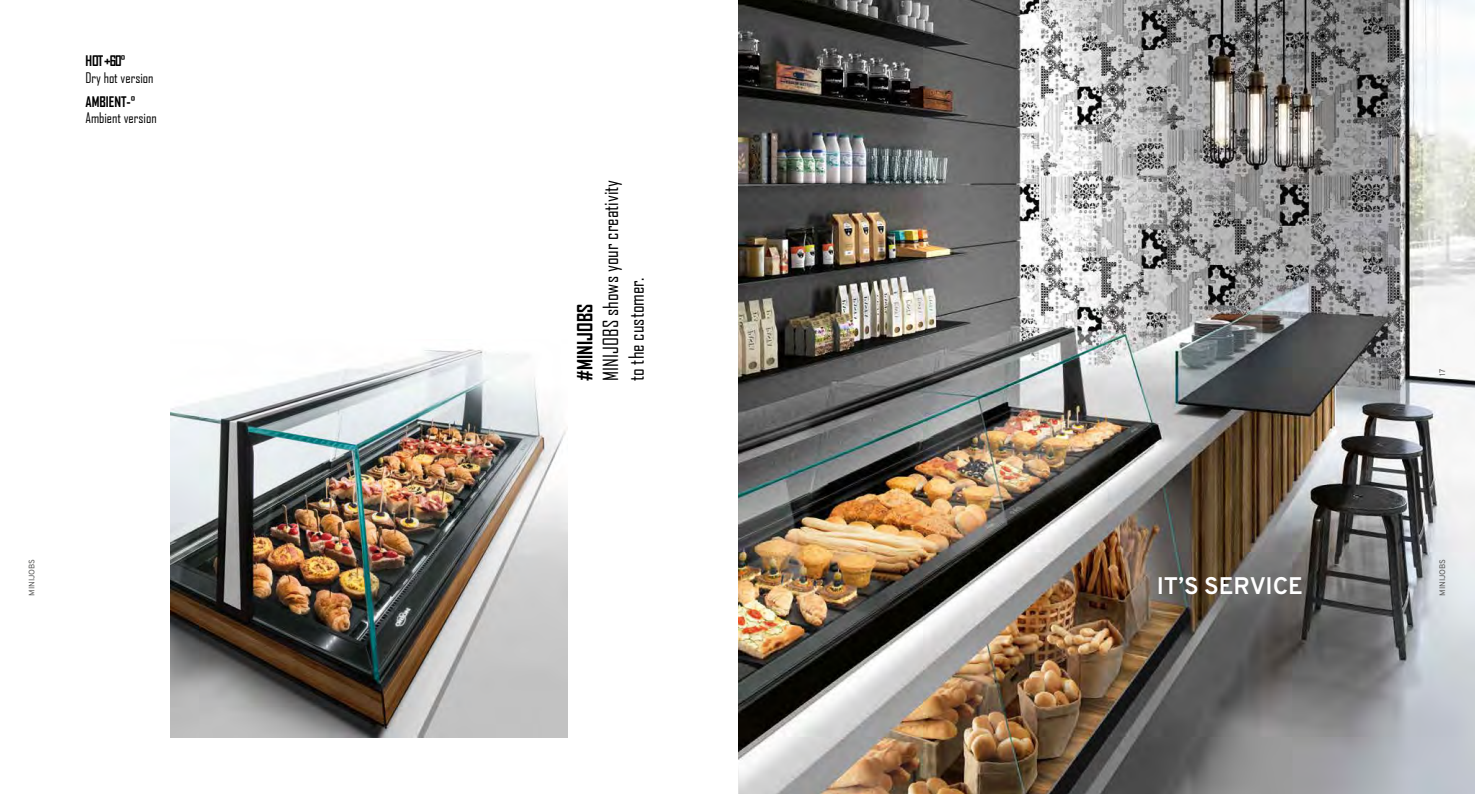
<style>
.page{position:relative;width:1475px;height:794px;background:#fff}
.page>*{position:absolute;margin:0;border:0;box-sizing:border-box;transform-origin:0 0}
.t1{font:700 24px "Overpass";color:#fff}
.t2{font:20px/25.6px "Agency FB";color:#000}
.t3{font:700 20px "Agency FB";letter-spacing:.005em;color:#000}
.t4{font:14px "Agency FB";color:#000}
.t5{font:700 14px "Agency FB";color:#000}
.t6{font:8px "Overpass";letter-spacing:-.01em;color:#575756}
</style>
<div class="page">
<img style="left:738px;top:0;width:736px;height:794px">
<img style="left:170px;top:349px;width:397px;height:388px">
<p class="t5" style="left:85px;top:52px;width:41px">HOT +60°</p>
<p class="t4" style="left:85px;top:69px;width:70px">Dry hot version</p>
<p class="t5" style="left:85px;top:93px;width:52px">AMBIENT-°</p>
<p class="t4" style="left:85px;top:110px;width:73px">Ambient version</p>
<p class="t3" style="left:572px;top:381px;width:79px;rotate:-90deg">#MINIJOBS</p>
<p class="t2" style="left:597px;top:381px;width:203px;rotate:-90deg">MINIJOBS shows your creativity to the customer.</p>
<p class="t6" style="left:1436px;top:376px;width:9px;rotate:-90deg">17</p>
<p class="t6" style="left:27px;top:595px;width:38px;rotate:-90deg">MINIJOBS</p>
<p class="t6" style="left:1436px;top:595px;width:38px;rotate:-90deg">MINIJOBS</p>
<p class="t1" style="left:1156px;top:571px;width:148px">IT’S SERVICE</p>
</div>
